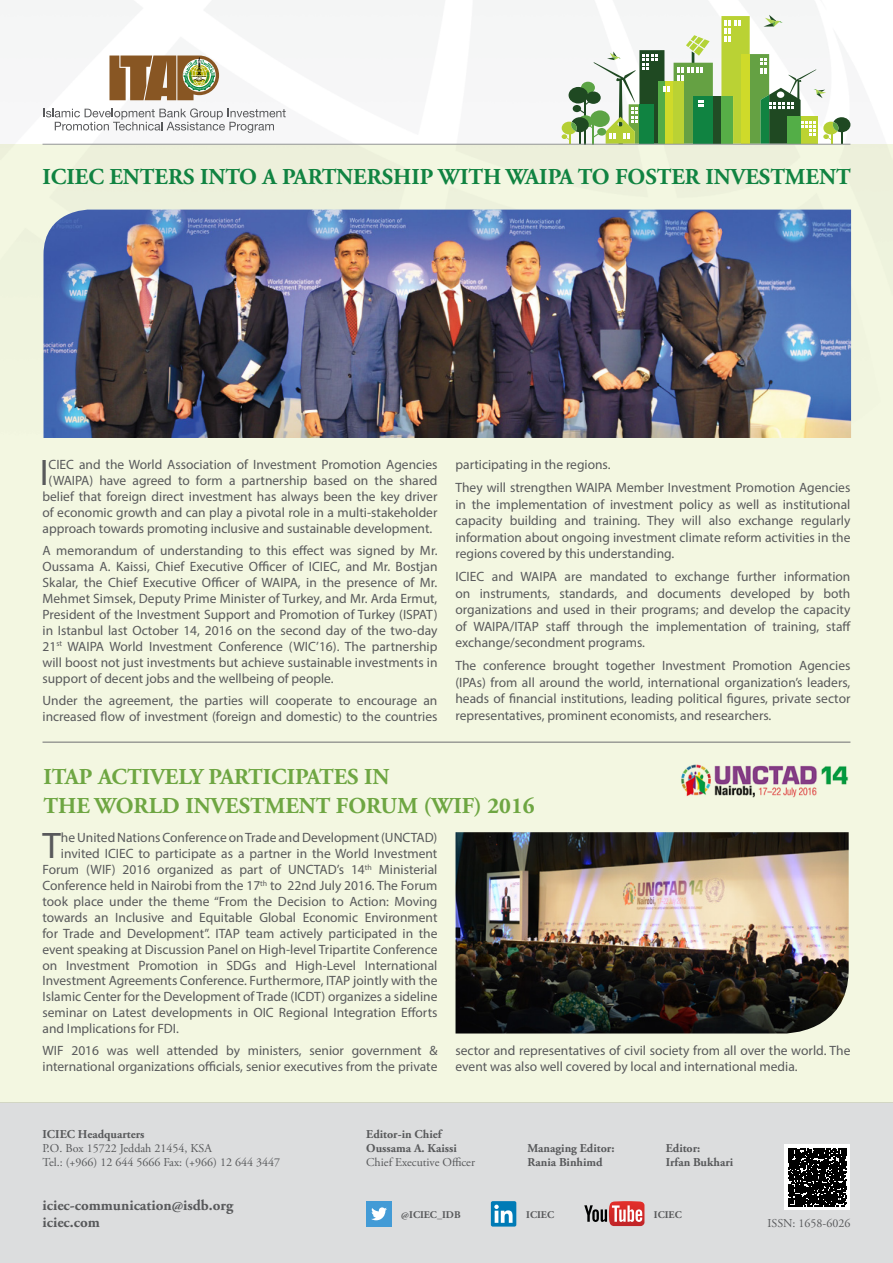
<style>
.page{position:relative;width:893px;height:1263px;background:#fff}
.page>*{position:absolute;margin:0;border:0;box-sizing:border-box;transform-origin:0 0}
.t1{font:37.05px "Myriad Pro";color:#58595b}
.t2{font:700 22.65px/28.8px "Adobe Garamond Pro";color:#6ea642}
.t3{font:700 22.65px "Adobe Garamond Pro";color:#108341}
.t4{font:700 15px/16.5px "Adobe Garamond Pro";color:#58595b}
.t5{font:13.5px/15.9px "Myriad Pro";color:#58595b;text-align:justify}
.t6{font:12px/14.4px "Adobe Garamond Pro";color:#58595b}
.t7{font:700 12px/14.4px "Adobe Garamond Pro";color:#58595b}
.t8{font:700 10.2px "Adobe Garamond Pro";color:#58595b}
</style>
<div class="page">
<div style="left:0;top:144px;width:893px;height:959px;background:#f3f7e1"></div>
<img style="left:0;top:0;width:852px;height:743px">
<div style="left:0;top:1103px;width:893px;height:160px;background:#dcddde"></div>
<div style="left:366px;top:1201px;width:26px;height:25px;background:#439bd6"></div>
<svg style="left:371px;top:1207px;width:16px;height:13px"></svg>
<div style="left:491px;top:1201px;width:25px;height:25px;background:#007bb6;border-radius:2px"></div>
<svg style="left:494px;top:1204px;width:19px;height:19px"></svg>
<svg style="left:584px;top:1201px;width:60px;height:25px"></svg>
<img style="left:44px;top:210px;width:807px;height:228px">
<div style="left:713px;top:96px;width:8px;height:48px;background:#214d25"></div>
<svg style="left:721px;top:15px;width:129px;height:129px"></svg>
<svg style="left:562px;top:35px;width:151px;height:109px"></svg>
<hr style="left:43px;top:144px;width:807px;height:1px;background:#939598">
<svg style="left:109px;top:56px;width:110px;height:44px;background:#9b7f52"></svg>
<svg style="left:44px;top:108px;width:242px;height:25px"></svg>
<hr style="left:43px;top:742px;width:807px;height:1px;background:#6d6e71">
<img style="left:681px;top:764px;width:168px;height:34px">
<img style="left:455px;top:832px;width:394px;height:201px">
<div style="left:784px;top:1144px;width:66px;height:66px;background:#fff"></div>
<svg style="left:788px;top:1148px;width:58px;height:58px;background:#222"></svg>
<h2 class="t3" style="left:43px;top:163px;width:810px">ICIEC ENTERS INTO A PARTNERSHIP WITH WAIPA TO FOSTER INVESTMENT</h2>
<p class="t5" style="left:43px;top:457px;width:396px;text-align:center">CIEC and the World Association of Investment Promotion Agencies (WAIPA) have agreed to form a partnership based on the shared belief that foreign direct investment has always been the key driver of economic growth and can play a pivotal role in a multi-stakeholder approach towards promoting inclusive and sustainable development.</p>
<p class="t5" style="left:43px;top:543px;width:396px">A memorandum of understanding to this effect was signed by Mr.<br>Oussama A. Kaissi, Chief Executive Officer of ICIEC, and Mr. Bostjan Skalar, the Chief Executive Officer of WAIPA, in the presence of Mr.<br>Mehmet Simsek, Deputy Prime Minister of Turkey, and Mr. Arda Ermut, President of the Investment Support and Promotion of Turkey (ISPAT) in Istanbul last October 14, 2016 on the second day of the two-day 21<sup>st</sup> WAIPA World Investment Conference (WIC’16). The partnership will boost not just investments but achieve sustainable investments in support of decent jobs and the wellbeing of people.</p>
<p class="t5" style="left:43px;top:692px;width:396px">Under the agreement, the parties will cooperate to encourage an increased flow of investment (foreign and domestic) to the countries</p>
<h1 class="t1" style="left:40px;top:450px;width:10px">I</h1>
<p class="t5" style="left:455px;top:453px;width:396px;line-height:23px">participating in the regions.<br>They will strengthen WAIPA Member Investment Promotion Agencies</p>
<p class="t5" style="left:455px;top:496px;width:396px;line-height:16.5px">in the implementation of investment policy as well as institutional capacity building and training. They will also exchange regularly information about ongoing investment climate reform activities in the regions covered by this understanding.</p>
<p class="t5" style="left:455px;top:568px;width:397px;line-height:16.5px">ICIEC and WAIPA are mandated to exchange further information on instruments, standards, and documents developed by both organizations and used in their programs; and develop the capacity of WAIPA/ITAP staff through the implementation of training, staff exchange/secondment programs.</p>
<p class="t5" style="left:455px;top:657px;width:396px;line-height:16.5px">The conference brought together Investment Promotion Agencies (IPAs) from all around the world, international organization’s leaders, heads of financial institutions, leading political figures, private sector representatives, prominent economists, and researchers.</p>
<h2 class="t2" style="left:44px;top:763px;width:493px">ITAP ACTIVELY PARTICIPATES IN<br>THE WORLD INVESTMENT FORUM (WIF) 2016</h2>
<h1 class="t1" style="left:43px;top:823px;width:20px">T</h1>
<p class="t5" style="left:61px;top:830px;width:378px">he United Nations Conference on Trade and Development (UNCTAD)</p>
<p class="t5" style="left:61px;top:845px;width:378px">invited ICIEC to participate as a partner in the World Investment</p>
<p class="t5" style="left:43px;top:861px;width:396px">Forum (WIF) 2016 organized as part of UNCTAD’s 14<sup>th</sup> Ministerial</p>
<p class="t5" style="left:43px;top:877px;width:396px">Conference held in Nairobi from the 17<sup>th</sup> to 22nd July 2016. The Forum</p>
<p class="t5" style="left:43px;top:893px;width:396px">took place under the theme “From the Decision to Action: Moving</p>
<p class="t5" style="left:43px;top:909px;width:396px">towards an Inclusive and Equitable Global Economic Environment</p>
<p class="t5" style="left:43px;top:925px;width:396px">for Trade and Development”. ITAP team actively participated in the</p>
<p class="t5" style="left:43px;top:941px;width:396px">event speaking at Discussion Panel on High-level Tripartite Conference</p>
<p class="t5" style="left:43px;top:957px;width:396px">on Investment Promotion in SDGs and High-Level International</p>
<p class="t5" style="left:43px;top:973px;width:396px">Investment Agreements Conference. Furthermore, ITAP jointly with the</p>
<p class="t5" style="left:43px;top:989px;width:396px">Islamic Center for the Development of Trade (ICDT) organizes a sideline</p>
<p class="t5" style="left:43px;top:1004px;width:396px">seminar on Latest developments in OIC Regional Integration Efforts</p>
<p class="t5" style="left:43px;top:1020px;width:138px">and Implications for FDI.</p>
<p class="t5" style="left:43px;top:1043px;width:396px">WIF 2016 was well attended by ministers, senior government &amp; international organizations officials, senior executives from the private</p>
<p class="t5" style="left:455px;top:1043px;width:396px">sector and representatives of civil society from all over the world. The event was also well covered by local and international media.</p>
<p class="t7" style="left:43px;top:1127px;width:104px">ICIEC Headquarters</p>
<p class="t6" style="left:43px;top:1141px;width:239px">P.O. Box 15722 Jeddah 21454, KSA<br>Tel.: (+966) 12 644 5666 Fax: (+966) 12 644 3447</p>
<p class="t4" style="left:43px;top:1197px;width:192px">iciec-communication@isdb.org iciec.com</p>
<p class="t7" style="left:366px;top:1127px;width:92px">Editor-in Chief<br>Oussama A. Kaissi</p>
<p class="t6" style="left:366px;top:1156px;width:110px">Chief Executive Officer</p>
<p class="t7" style="left:527px;top:1141px;width:88px">Managing Editor:<br>Rania Binhimd</p>
<p class="t7" style="left:666px;top:1141px;width:69px">Editor:<br>Irfan Bukhari</p>
<p class="t8" style="left:401px;top:1208px;width:61px">@ICIEC_IDB</p>
<p class="t8" style="left:526px;top:1208px;width:29px">ICIEC</p>
<p class="t8" style="left:654px;top:1208px;width:29px">ICIEC</p>
<p class="t6" style="left:767px;top:1216px;width:85px">ISSN: 1658-6026</p>
</div>
